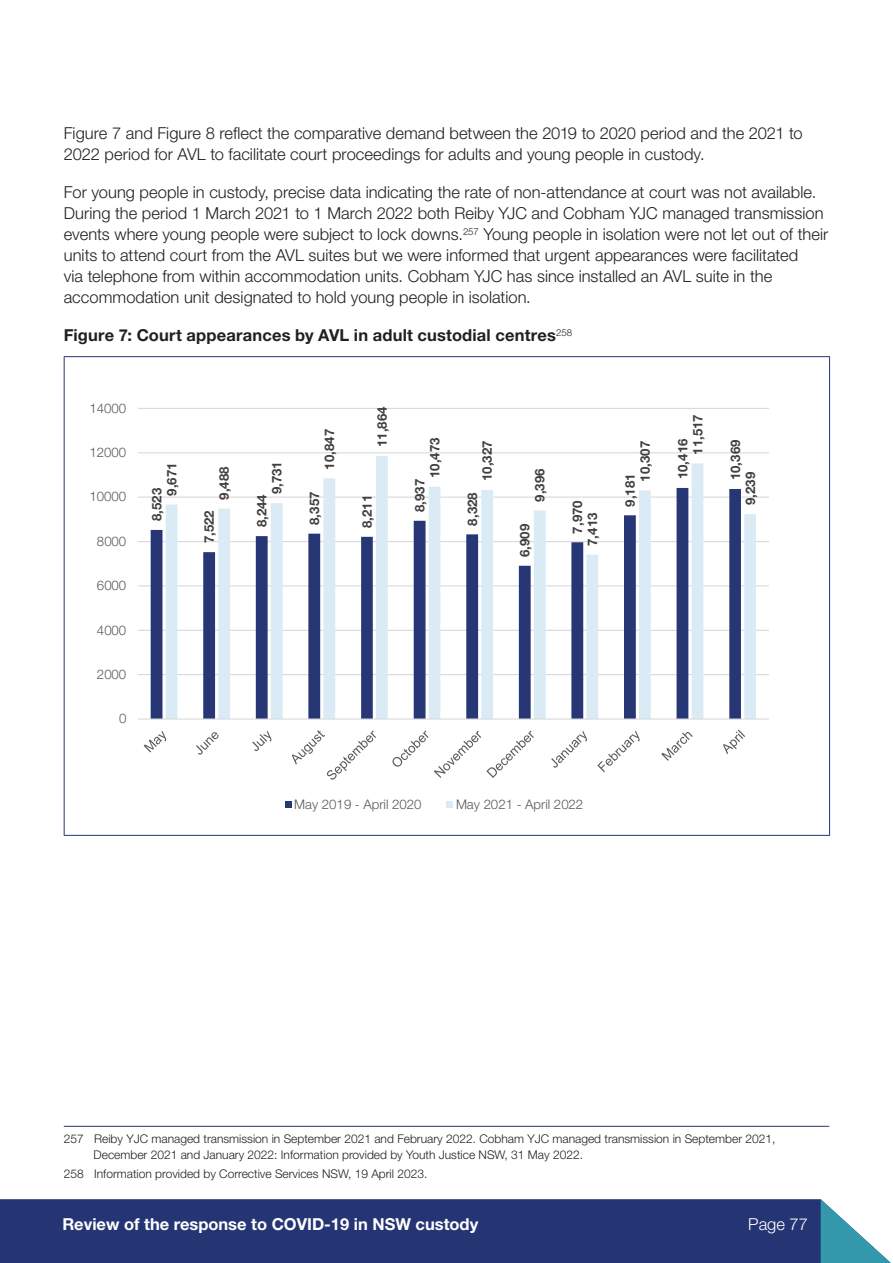
<style>
.page{position:relative;width:893px;height:1263px;background:#fff}
.page>*{position:absolute;margin:0;border:0;box-sizing:border-box;transform-origin:0 0}
.PP_Body_Copy{font:300 16.5px/21px "Helvetica Neue LT Std";color:#231f20}
.PP_Table_Heading_Bol{font:700 16.5px "Helvetica Neue LT Std";letter-spacing:.01em;color:#231f20}
.t1{font:700 16.5px "Helvetica Neue LT Std";color:#fff}
.t2{font:300 16.5px "Helvetica Neue LT Std";color:#fff}
.t3{font:700 16.2px "Helvetica Neue LT Std";color:#000}
.t4{font:700 13.2px "Helvetica Neue LT Std";color:#404040}
.t5{font:300 13.2px "Helvetica Neue LT Std";color:#595959}
.Footnote_Text{font:300 12px/16.5px "Helvetica Neue LT Std";color:#231f20}
</style>
<div class="page">
<div style="left:0;top:1199px;width:821px;height:64px;background:#253574"></div>
<svg style="left:821px;top:1199px;width:70px;height:64px"></svg>
<hr style="left:64px;top:356px;width:766px;height:1px;background:#253574">
<hr style="left:64px;top:357px;width:1px;height:478px;background:#253574">
<hr style="left:829px;top:357px;width:1px;height:478px;background:#253574">
<hr style="left:64px;top:835px;width:766px;height:1px;background:#253574">
<hr style="left:138px;top:674px;width:631px;height:1px;background:#d9d9d9">
<hr style="left:138px;top:630px;width:631px;height:1px;background:#d9d9d9">
<hr style="left:138px;top:585px;width:631px;height:1px;background:#d9d9d9">
<hr style="left:138px;top:541px;width:631px;height:1px;background:#d9d9d9">
<hr style="left:138px;top:497px;width:631px;height:1px;background:#d9d9d9">
<hr style="left:138px;top:452px;width:631px;height:1px;background:#d9d9d9">
<hr style="left:138px;top:408px;width:631px;height:1px;background:#d9d9d9">
<svg style="left:151px;top:496px;width:15px;height:222px;fill:#273675"></svg>
<svg style="left:166px;top:456px;width:590px;height:262px"></svg>
<hr style="left:138px;top:718px;width:631px;height:2px;background:#d9d9d9">
<svg style="left:144px;top:731px;width:22px;height:21px"></svg>
<svg style="left:196px;top:732px;width:23px;height:23px"></svg>
<svg style="left:252px;top:731px;width:19px;height:20px"></svg>
<svg style="left:292px;top:730px;width:84px;height:50px"></svg>
<svg style="left:392px;top:731px;width:142px;height:47px"></svg>
<svg style="left:551px;top:731px;width:36px;height:37px"></svg>
<svg style="left:597px;top:731px;width:43px;height:41px"></svg>
<svg style="left:661px;top:732px;width:32px;height:29px"></svg>
<svg style="left:723px;top:729px;width:22px;height:25px"></svg>
<div style="left:285px;top:801px;width:6px;height:7px;background:#273675"></div>
<div style="left:446px;top:801px;width:7px;height:7px;background:#daebf5"></div>
<hr style="left:64px;top:1126px;width:765px;height:1px;background:#253574">
<p class="PP_Body_Copy" style="left:64px;top:123px;width:740px">Figure 7 and Figure 8 reflect the comparative demand between the 2019 to 2020 period and the 2021 to<br>2022 period for AVL to facilitate court proceedings for adults and young people in custody.</p>
<p class="PP_Body_Copy" style="left:64px;top:182px;width:766px">For young people in custody, precise data indicating the rate of non-attendance at court was not available.<br>During the period 1 March 2021 to 1 March 2022 both Reiby YJC and Cobham YJC managed transmission events where young people were subject to lock downs.<sup>257</sup> Young people in isolation were not let out of their units to attend court from the AVL suites but we were informed that urgent appearances were facilitated<br>via telephone from within accommodation units. Cobham YJC has since installed an AVL suite in the accommodation unit designated to hold young people in isolation.</p>
<p class="PP_Table_Heading_Bol" style="left:64px;top:325px;width:510px">Figure 7: Court appearances by AVL in adult custodial centres<sup>258</sup></p>
<p class="t3" style="left:80px;top:332px;width:498px">Figure 7: Court appearances by AVL in adult custodial centres <sup>258</sup></p>
<p class="t5" style="left:90px;top:400px;width:38px">14000</p>
<p class="t5" style="left:90px;top:444px;width:38px">12000</p>
<p class="t5" style="left:90px;top:489px;width:38px">10000</p>
<p class="t5" style="left:97px;top:533px;width:31px">8000</p>
<p class="t5" style="left:97px;top:577px;width:31px">6000</p>
<p class="t5" style="left:97px;top:622px;width:31px">4000</p>
<p class="t5" style="left:97px;top:666px;width:31px">2000</p>
<p class="t5" style="left:119px;top:710px;width:9px">0</p>
<p class="t4" style="left:374px;top:447px;width:42px;rotate:-90deg">11,864</p>
<p class="t4" style="left:321px;top:470px;width:42px;rotate:-90deg">10,847</p>
<p class="t4" style="left:163px;top:496px;width:35px;rotate:-90deg">9,671</p>
<p class="t4" style="left:216px;top:500px;width:35px;rotate:-90deg">9,488</p>
<p class="t4" style="left:269px;top:494px;width:35px;rotate:-90deg">9,731</p>
<p class="t4" style="left:148px;top:521px;width:35px;rotate:-90deg">8,523</p>
<p class="t4" style="left:254px;top:527px;width:35px;rotate:-90deg">8,244</p>
<p class="t4" style="left:306px;top:525px;width:35px;rotate:-90deg">8,357</p>
<p class="t4" style="left:359px;top:528px;width:35px;rotate:-90deg">8,211</p>
<p class="t4" style="left:201px;top:543px;width:35px;rotate:-90deg">7,522</p>
<p class="t4" style="left:426px;top:478px;width:42px;rotate:-90deg">10,473</p>
<p class="t4" style="left:479px;top:481px;width:42px;rotate:-90deg">10,327</p>
<p class="t4" style="left:411px;top:512px;width:35px;rotate:-90deg">8,937</p>
<p class="t4" style="left:464px;top:525px;width:35px;rotate:-90deg">8,328</p>
<p class="t4" style="left:532px;top:502px;width:35px;rotate:-90deg">9,396</p>
<p class="t4" style="left:517px;top:557px;width:35px;rotate:-90deg">6,909</p>
<p class="t4" style="left:569px;top:533px;width:35px;rotate:-90deg">7,970</p>
<p class="t4" style="left:584px;top:546px;width:35px;rotate:-90deg">7,413</p>
<p class="t4" style="left:637px;top:482px;width:42px;rotate:-90deg">10,307</p>
<p class="t4" style="left:622px;top:507px;width:35px;rotate:-90deg">9,181</p>
<p class="t4" style="left:690px;top:455px;width:42px;rotate:-90deg">11,517</p>
<p class="t4" style="left:675px;top:479px;width:42px;rotate:-90deg">10,416</p>
<p class="t4" style="left:727px;top:480px;width:42px;rotate:-90deg">10,369</p>
<p class="t4" style="left:742px;top:505px;width:35px;rotate:-90deg">9,239</p>
<p class="t5" style="left:294px;top:796px;width:129px">May 2019 - April 2020</p>
<p class="t5" style="left:456px;top:796px;width:129px">May 2021 - April 2022</p>
<p class="Footnote_Text" style="left:94px;top:1130px;width:683px;text-indent:-30px">257 Reiby YJC managed transmission in September 2021 and February 2022. Cobham YJC managed transmission in September 2021,<br>December 2021 and January 2022: Information provided by Youth Justice NSW, 31 May 2022.</p>
<p class="Footnote_Text" style="left:64px;top:1165px;width:365px">258 Information provided by Corrective Services NSW, 19 April 2023.</p>
<p class="t1" style="left:62px;top:1214px;width:417px">Review of the response to COVID-19 in NSW custody</p>
<p class="t2" style="left:748px;top:1214px;width:61px">Page 77</p>
</div>
